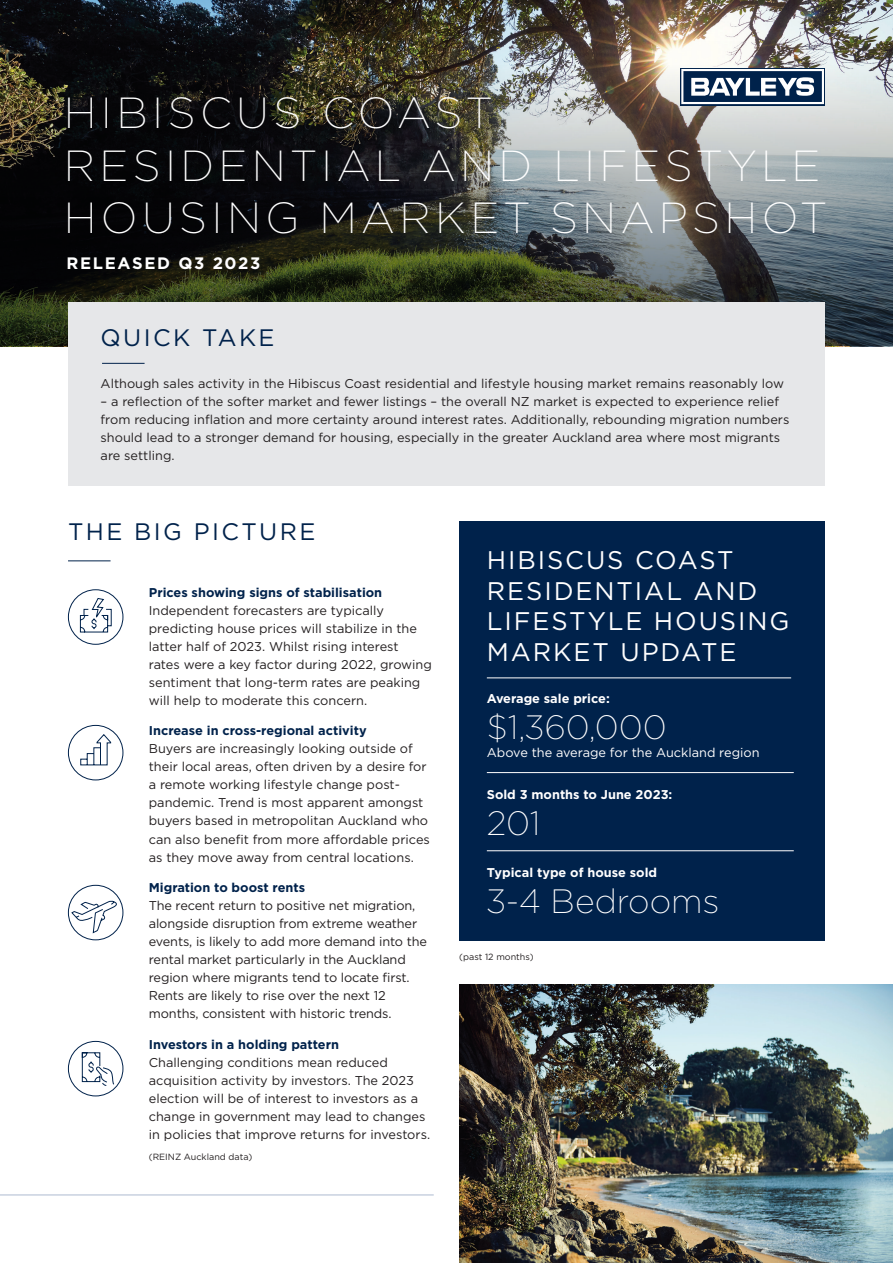
<style>
.page{position:relative;width:893px;height:1263px;background:#fff}
.page>*{position:absolute;margin:0;border:0;box-sizing:border-box;transform-origin:0 0}
.t1{font:200 43.5px/52.3px "Gotham";letter-spacing:.1em;color:#fff}
.t2{font:200 33.75px "Gotham";color:#fff}
.t3{font:25.5px/30.6px "Gotham";letter-spacing:.075em;color:#fff}
.t4{font:23.85px "Gotham";letter-spacing:.1em;color:#00224b}
.t5{font:700 16.5px "Gotham";letter-spacing:.1em;color:#fff}
.t6{font:12.75px/18px "Gotham";color:#231f20}
.t7{font:700 12.75px "Gotham";color:#00224b}
.t8{font:700 12.75px "Gotham";color:#fff}
.t9{font:12.75px "Gotham";color:#fff}
.t10{font:9px "Gotham";color:#231f20}
</style>
<div class="page">
<img style="left:459px;top:984px;width:434px;height:279px">
<img style="left:0;top:0;width:893px;height:42px">
<img style="left:0;top:42px;width:893px;height:304px">
<svg style="left:680px;top:68px;width:145px;height:37px"></svg>
<svg style="left:681px;top:69px;width:143px;height:35px"></svg>
<div style="left:68px;top:302px;width:757px;height:184px;background:#e6e7e9"></div>
<hr style="left:102px;top:363px;width:43px;height:1px;background:#00224b">
<div style="left:459px;top:521px;width:366px;height:419px;background:#00224b"></div>
<hr style="left:487px;top:772px;width:307px;height:1px;background:#fff">
<hr style="left:487px;top:678px;width:304px;height:1px;background:#fff">
<hr style="left:0;top:1195px;width:434px;height:1px;background:#adbad0">
<hr style="left:68px;top:561px;width:43px;height:1px;background:#00224b">
<div style="left:68px;top:589px;width:55px;height:56px;border:1px solid #00224b;border-radius:50%"></div>
<svg style="left:80px;top:598px;width:32px;height:35px"></svg>
<div style="left:68px;top:1041px;width:55px;height:55px;border:1px solid #00224b;border-radius:50%"></div>
<svg style="left:82px;top:1052px;width:32px;height:34px"></svg>
<div style="left:68px;top:885px;width:55px;height:55px;border:1px solid #00224b;border-radius:50%"></div>
<svg style="left:71px;top:900px;width:47px;height:34px"></svg>
<div style="left:68px;top:725px;width:55px;height:55px;border:1px solid #00224b;border-radius:50%"></div>
<svg style="left:80px;top:734px;width:31px;height:32px"></svg>
<hr style="left:487px;top:850px;width:307px;height:1px;background:#fff">
<h1 class="t1" style="left:64px;top:85px;width:765px">HIBISCUS COAST<br>RESIDENTIAL AND LIFESTYLE<br>HOUSING MARKET SNAPSHOT</h1>
<p class="t5" style="left:67px;top:252px;width:195px">RELEASED Q3 2023</p>
<h3 class="t4" style="left:101px;top:322px;width:175px">QUICK TAKE</h3>
<p class="t6" style="left:101px;top:374px;width:685px">Although sales activity in the Hibiscus Coast residential and lifestyle housing market remains reasonably low</p>
<p class="t6" style="left:101px;top:392px;width:690px">– a reflection of the softer market and fewer listings – the overall NZ market is expected to experience relief from reducing inflation and more certainty around interest rates. Additionally, rebounding migration numbers should lead to a stronger demand for housing, especially in the greater Auckland area where most migrants are settling.</p>
<h3 class="t4" style="left:68px;top:517px;width:249px">THE BIG PICTURE</h3>
<p class="t7" style="left:149px;top:584px;width:235px">Prices showing signs of stabilisation</p>
<p class="t6" style="left:149px;top:601px;width:285px">Independent forecasters are typically predicting house prices will stabilize in the latter half of 2023. Whilst rising interest rates were a key factor during 2022, growing sentiment that long-term rates are peaking will help to moderate this concern.</p>
<p class="t7" style="left:149px;top:722px;width:219px">Increase in cross-regional activity</p>
<p class="t6" style="left:149px;top:740px;width:283px">Buyers are increasingly looking outside of their local areas, often driven by a desire for a remote working lifestyle change post&shy;pandemic. Trend is most apparent amongst buyers based in metropolitan Auckland who can also benefit from more affordable prices as they move away from central locations.</p>
<p class="t7" style="left:149px;top:879px;width:158px">Migration to boost rents</p>
<p class="t6" style="left:149px;top:896px;width:280px">The recent return to positive net migration, alongside disruption from extreme weather events, is likely to add more demand into the rental market particularly in the Auckland region where migrants tend to locate first.<br>Rents are likely to rise over the next 12 months, consistent with historic trends.</p>
<p class="t7" style="left:149px;top:1036px;width:192px">Investors in a holding pattern</p>
<p class="t6" style="left:149px;top:1053px;width:283px">Challenging conditions mean reduced acquisition activity by investors. The 2023 election will be of interest to investors as a change in government may lead to changes in policies that improve returns for investors.</p>
<p class="t10" style="left:149px;top:1151px;width:105px">(REINZ Auckland data)</p>
<h3 class="t3" style="left:487px;top:544px;width:304px">HIBISCUS COAST<br>RESIDENTIAL AND<br>LIFESTYLE HOUSING<br>MARKET UPDATE</h3>
<p class="t8" style="left:487px;top:690px;width:124px">Average sale price:</p>
<h2 class="t2" style="left:487px;top:706px;width:181px">$1,360,000</h2>
<p class="t9" style="left:487px;top:744px;width:274px">Above the average for the Auckland region</p>
<p class="t8" style="left:487px;top:786px;width:187px">Sold 3 months to June 2023:</p>
<h2 class="t2" style="left:487px;top:802px;width:56px">201</h2>
<p class="t8" style="left:487px;top:864px;width:172px">Typical type of house sold</p>
<h2 class="t2" style="left:487px;top:880px;width:234px">3-4 Bedrooms</h2>
<p class="t10" style="left:459px;top:951px;width:76px">(past 12 months)</p>
</div>
